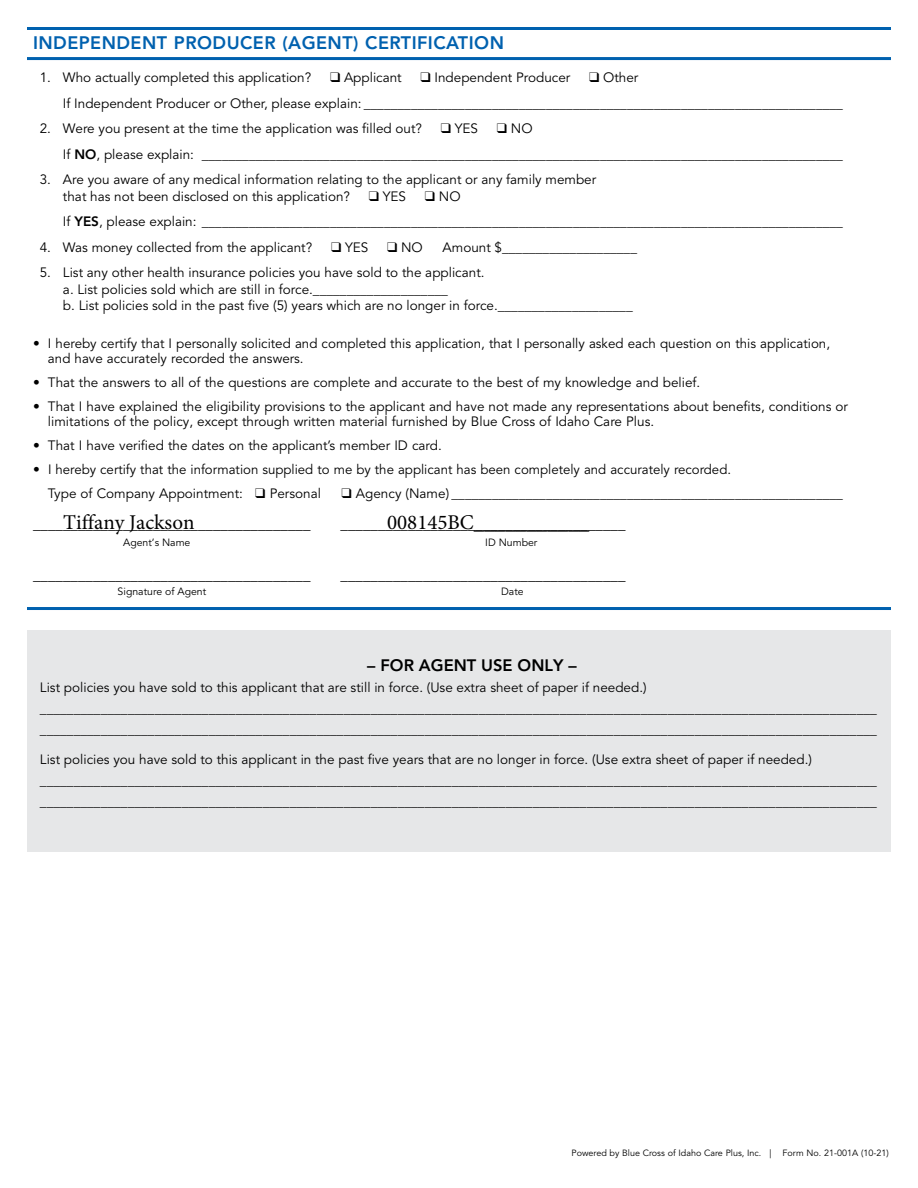
<style>
.page{position:relative;width:918px;height:1188px;background:#fff}
.page>*{position:absolute;margin:0;border:0;box-sizing:border-box;transform-origin:0 0}
.t1{font:21px "Minion Pro";color:#000}
.t2{font:800 18px "Avenir LT Pro";letter-spacing:.025em;color:#0061af}
.t3{font:800 16.5px "Avenir LT Pro";color:#000}
.t4{font:15px "Avenir LT Pro";color:#000}
.t5{font:13.5px/21px "Avenir LT Pro";color:#000}
.t6{font:10.5px "Avenir LT Pro";color:#000}
.t7{font:9px "Avenir LT Pro";color:#000}
.s1{font-weight:800}
</style>
<div class="page">
<hr style="left:27px;top:27px;width:864px;height:3px;background:#0061af">
<hr style="left:27px;top:607px;width:864px;height:3px;background:#0061af">
<hr style="left:27px;top:57px;width:864px;height:3px;background:#0061af">
<div style="left:27px;top:631px;width:864px;height:221px;background:#e6e7e8"></div>
<h2 class="t2" style="left:33px;top:32px;width:473px">INDEPENDENT PRODUCER (AGENT) CERTIFICATION</h2>
<p class="t5" style="left:40px;top:67px;width:273px">1. Who actually completed this application?</p>
<p class="t5" style="left:330px;top:67px;width:73px">❑ Applicant</p>
<p class="t5" style="left:421px;top:67px;width:151px">❑ Independent Producer</p>
<p class="t5" style="left:63px;top:65px;width:782px;line-height:25.5px;text-indent:526px">❑ Other<br>If Independent Producer or Other, please explain: _______________________________________________________________________</p>
<p class="t5" style="left:40px;top:118px;width:384px">2. Were you present at the time the application was filled out?</p>
<p class="t5" style="left:441px;top:118px;width:39px">❑ YES</p>
<p class="t5" style="left:63px;top:116px;width:782px;line-height:25.5px;text-indent:434px">❑ NO<br>If <span class="s1">NO</span>, please explain: _______________________________________________________________________________________________</p>
<p class="t5" style="left:63px;top:172px;width:535px;line-height:16.5px;text-indent:-23px">3. Are you aware of any medical information relating to the applicant or any family member that has not been disclosed on this application?</p>
<p class="t5" style="left:63px;top:184px;width:782px;line-height:25.5px;text-indent:362px">❑ NO<br>If <span class="s1">YES</span>, please explain: _______________________________________________________________________________________________</p>
<p class="t5" style="left:40px;top:237px;width:274px">4. Was money collected from the applicant?</p>
<p class="t5" style="left:331px;top:237px;width:39px">❑ YES</p>
<p class="t5" style="left:387px;top:237px;width:37px">❑ NO</p>
<p class="t5" style="left:443px;top:237px;width:196px">Amount $____________________</p>
<p class="t5" style="left:63px;top:265px;width:571px;line-height:16.5px;text-indent:-23px">5. List any other health insurance policies you have sold to the applicant.<br>a. List policies sold which are still in force.____________________<br>b. List policies sold in the past five (5) years which are no longer in force.____________________</p>
<p class="t5" style="left:48px;top:336px;width:784px;line-height:15px;text-indent:-15px">• I hereby certify that I personally solicited and completed this application, that I personally asked each question on this application, and have accurately recorded the answers.</p>
<p class="t5" style="left:33px;top:372px;width:669px">• That the answers to all of the questions are complete and accurate to the best of my knowledge and belief.</p>
<p class="t5" style="left:48px;top:399px;width:802px;line-height:15px;text-indent:-15px">• That I have explained the eligibility provisions to the applicant and have not made any representations about benefits, conditions or limitations of the policy, except through written material furnished by Blue Cross of Idaho Care Plus.</p>
<p class="t5" style="left:33px;top:435px;width:410px">• That I have verified the dates on the applicant’s member ID card.</p>
<p class="t5" style="left:48px;top:457px;width:685px;line-height:24px;text-indent:-15px">• I hereby certify that the information supplied to me by the applicant has been completely and accurately recorded.<br>Type of Company Appointment: ❑ Personal</p>
<p class="t5" style="left:369px;top:186px;width:39px">❑ YES</p>
<p class="t5" style="left:342px;top:483px;width:503px">❑ Agency (Name) __________________________________________________________</p>
<h1 class="t1" style="left:63px;top:508px;width:133px">Tiffany Jackson</h1>
<h1 class="t1" style="left:387px;top:508px;width:204px">008145BC___________</h1>
<p class="t4" style="left:33px;top:515px;width:279px">_____________________________________</p>
<p class="t4" style="left:340px;top:515px;width:286px">______________________________________</p>
<p class="t6" style="left:123px;top:536px;width:69px">Agent’s Name</p>
<p class="t6" style="left:485px;top:536px;width:54px">ID Number</p>
<p class="t4" style="left:33px;top:566px;width:279px">_____________________________________</p>
<p class="t4" style="left:340px;top:566px;width:286px">______________________________________</p>
<p class="t6" style="left:118px;top:585px;width:90px">Signature of Agent</p>
<p class="t6" style="left:501px;top:585px;width:24px">Date</p>
<p class="t3" style="left:367px;top:655px;width:211px">– FOR AGENT USE ONLY –</p>
<p class="t5" style="left:40px;top:677px;width:839px">List policies you have sold to this applicant that are still in force. (Use extra sheet of paper if needed.) ____________________________________________________________________________________________________________________________ ____________________________________________________________________________________________________________________________</p>
<p class="t5" style="left:40px;top:749px;width:839px">List policies you have sold to this applicant in the past five years that are no longer in force. (Use extra sheet of paper if needed.) ____________________________________________________________________________________________________________________________ ____________________________________________________________________________________________________________________________</p>
<p class="t7" style="left:572px;top:1147px;width:319px">Powered by Blue Cross of Idaho Care Plus, Inc. | Form No. 21-001A (10-21)</p>
</div>
